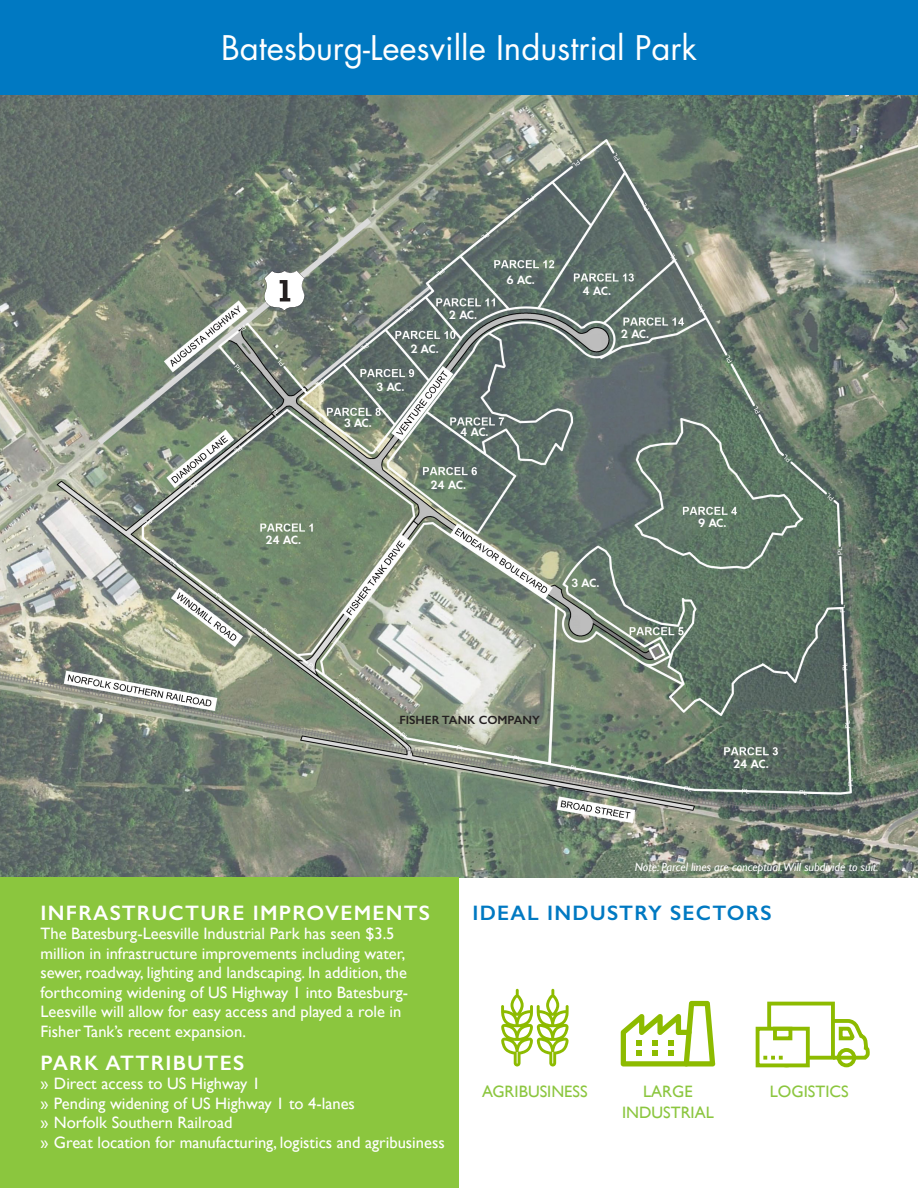
<style>
.page{position:relative;width:918px;height:1188px;background:#fff}
.page>*{position:absolute;margin:0;border:0;box-sizing:border-box;transform-origin:0 0}
.t1{font:33px "Futura";color:#fff}
._1_Heads{font:600 21px "Gill Sans";letter-spacing:.06em;color:#fff}
._1_Heads-2{font:600 21px "Gill Sans";letter-spacing:.06em;color:#0079c2}
._3_Text_-_First_Para{font:16.5px/19.5px "Gill Sans";color:#fff}
._3_Text_-_First_Para-2{font:16.5px/21px "Gill Sans";color:#8bc63e;text-align:center}
._3_Text_-_First_Para-3{font:italic 12px "Gill Sans";color:#fff}
._2_Subheads{font:600 12px "Gill Sans";color:#231f20}
.t2{font:600 10.5px "Futura";letter-spacing:-.09em;color:#fff}
</style>
<div class="page">
<img style="left:0;top:94px;width:918px;height:784px">
<div style="left:0;top:0;width:918px;height:94px;background:#0079c2"></div>
<svg style="left:501px;top:989px;width:68px;height:77px"></svg>
<svg style="left:621px;top:1001px;width:94px;height:65px"></svg>
<svg style="left:835px;top:1019px;width:35px;height:43px"></svg>
<div style="left:767px;top:1002px;width:68px;height:58px;border:4px solid #8dbb00"></div>
<div style="left:837px;top:1048px;width:19px;height:19px;border:4px solid #8dbb00;border-radius:50%"></div>
<div style="left:758px;top:1029px;width:50px;height:36px;background:#fff"></div>
<div style="left:756px;top:1027px;width:54px;height:40px;border:4px solid #8dbb00"></div>
<div style="left:773px;top:1027px;width:19px;height:13px;border:4px solid #8dbb00"></div>
<svg style="left:763px;top:1056px;width:20px;height:4px"></svg>
<svg style="left:262px;top:270px;width:43px;height:41px"></svg>
<div style="left:0;top:878px;width:459px;height:310px;background:#8bc63e"></div>
<p class="t1" style="left:221px;top:25px;width:477px">Batesburg-Leesville Industrial Park</p>
<p class="t2" style="left:265px;top:532px;width:37px">24 AC.</p>
<p class="t2" style="left:410px;top:341px;width:30px">2 AC.</p>
<p class="t2" style="left:449px;top:308px;width:30px">2 AC.</p>
<p class="t2" style="left:377px;top:379px;width:29px">3 AC.</p>
<p class="t2" style="left:344px;top:416px;width:29px">3 AC.</p>
<p class="t2" style="left:460px;top:424px;width:30px">4 AC.</p>
<p class="t2" style="left:430px;top:477px;width:37px">24 AC.</p>
<p class="t2" style="left:506px;top:272px;width:30px">6 AC.</p>
<p class="t2" style="left:583px;top:283px;width:30px">4 AC.</p>
<p class="t2" style="left:621px;top:326px;width:30px">2 AC.</p>
<p class="t2" style="left:571px;top:576px;width:29px">3 AC.</p>
<p class="t2" style="left:698px;top:516px;width:30px">9 AC.</p>
<p class="_2_Subheads" style="left:399px;top:713px;width:142px">FISHER TANK COMPANY</p>
<p class="t2" style="left:733px;top:756px;width:37px">24 AC.</p>
<p class="_1_Heads" style="left:40px;top:900px;width:391px">INFRASTRUCTURE IMPROVEMENTS</p>
<p class="_3_Text_-_First_Para" style="left:40px;top:924px;width:369px">The Batesburg-Leesville Industrial Park has seen $3.5 million in infrastructure improvements including water, sewer, roadway, lighting and landscaping. In addition, the forthcoming widening of US Highway 1 into Batesburg-Leesville will allow for easy access and played a role in Fisher Tank’s recent expansion.</p>
<p class="_1_Heads" style="left:40px;top:1050px;width:205px">PARK ATTRIBUTES</p>
<p class="_3_Text_-_First_Para" style="left:40px;top:1074px;width:221px">» Direct access to US Highway 1</p>
<p class="_3_Text_-_First_Para" style="left:40px;top:1093px;width:316px">» Pending widening of US Highway 1 to 4-lanes</p>
<p class="_3_Text_-_First_Para" style="left:40px;top:1113px;width:194px">» Norfolk Southern Railroad</p>
<p class="_3_Text_-_First_Para" style="left:40px;top:1132px;width:406px">» Great location for manufacturing, logistics and agribusiness</p>
<p class="_3_Text_-_First_Para-3" style="left:635px;top:860px;width:245px">Note: Parcel lines are conceptual.Will subdivide to suit.</p>
<p class="_1_Heads-2" style="left:472px;top:900px;width:301px">IDEAL INDUSTRY SECTORS</p>
<p class="_3_Text_-_First_Para-2" style="left:482px;top:1081px;width:107px">AGRIBUSINESS</p>
<p class="_3_Text_-_First_Para-2" style="left:622px;top:1081px;width:93px">LARGE<br>INDUSTRIAL</p>
<p class="_3_Text_-_First_Para-2" style="left:770px;top:1081px;width:80px">LOGISTICS</p>
</div>
